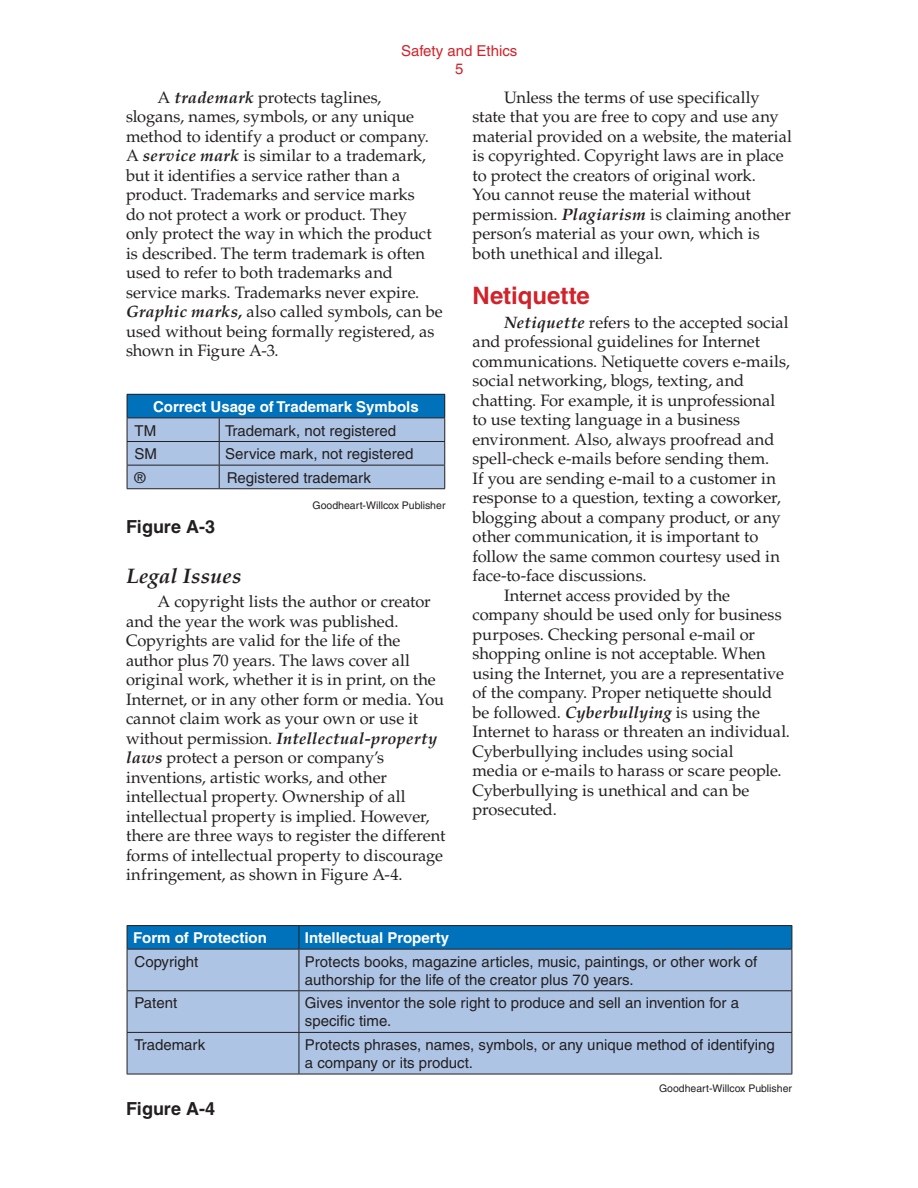
<style>
.page{position:relative;width:918px;height:1188px;background:#fff}
.page>*{position:absolute;margin:0;border:0;box-sizing:border-box;transform-origin:0 0}
.t1{font:700 24px "Helvetica";letter-spacing:-.005em;color:#d1232a}
.t2{font:italic 700 21px "Palatino";letter-spacing:.015em;color:#231f20}
.t3{font:700 18px "Helvetica";color:#231f20}
.t4{font:16.5px/19.5px "Palatino";letter-spacing:-.005em;color:#231f20}
.t5{font:15px/18px "Helvetica";color:#231f20}
.t6{font:700 15px "Helvetica";color:#fff}
.t7{font:15px/18px "Helvetica";color:#d1232a;text-align:center}
.t8{font:10.5px "Helvetica";color:#231f20}
.s1{font-weight:700;font-style:italic}
</style>
<div class="page">
<hr style="left:127px;top:394px;width:92px;height:1px;background:#231f20">
<hr style="left:219px;top:394px;width:226px;height:1px;background:#231f20">
<svg style="left:127px;top:395px;width:318px;height:93px;background:#7ea9d3"></svg>
<hr style="left:127px;top:488px;width:92px;height:1px;background:#231f20">
<hr style="left:219px;top:488px;width:226px;height:1px;background:#231f20">
<div style="left:128px;top:950px;width:664px;height:124px;background:#adc4e5"></div>
<hr style="left:127px;top:925px;width:172px;height:1px;background:#231f20">
<hr style="left:127px;top:949px;width:172px;height:1px;background:#231f20">
<hr style="left:127px;top:950px;width:1px;height:40px;background:#231f20">
<hr style="left:299px;top:950px;width:1px;height:40px;background:#231f20">
<hr style="left:127px;top:990px;width:172px;height:1px;background:#231f20">
<hr style="left:127px;top:991px;width:1px;height:41px;background:#231f20">
<hr style="left:299px;top:991px;width:1px;height:41px;background:#231f20">
<hr style="left:127px;top:1032px;width:172px;height:1px;background:#231f20">
<hr style="left:127px;top:1033px;width:1px;height:41px;background:#231f20">
<hr style="left:299px;top:1033px;width:1px;height:41px;background:#231f20">
<hr style="left:127px;top:1074px;width:172px;height:1px;background:#231f20">
<hr style="left:299px;top:925px;width:493px;height:1px;background:#231f20">
<svg style="left:127px;top:926px;width:666px;height:23px;background:#0070b8"></svg>
<hr style="left:299px;top:949px;width:493px;height:1px;background:#231f20">
<hr style="left:792px;top:950px;width:1px;height:40px;background:#231f20">
<hr style="left:299px;top:990px;width:493px;height:1px;background:#231f20">
<hr style="left:792px;top:991px;width:1px;height:41px;background:#231f20">
<hr style="left:299px;top:1032px;width:493px;height:1px;background:#231f20">
<hr style="left:792px;top:1033px;width:1px;height:41px;background:#231f20">
<hr style="left:299px;top:1074px;width:493px;height:1px;background:#231f20">
<p class="t7" style="left:401px;top:41px;width:118px">Safety and Ethics<br>5</p>
<p class="t4" style="left:126px;top:88px;width:318px;text-indent:31px">A <span class="s1">trademark</span> protects taglines, slogans, names, symbols, or any unique method to identify a product or company.<br>A <span class="s1">service mark</span> is similar to a trademark, but it identifies a service rather than a product. Trademarks and service marks<br>do not protect a work or product. They only protect the way in which the product is described. The term trademark is often used to refer to both trademarks and service marks. Trademarks never expire.<br><span class="s1">Graphic marks,</span> also called symbols, can be used without being formally registered, as shown in Figure A-3.</p>
<p class="t4" style="left:473px;top:88px;width:321px;text-indent:31px">Unless the terms of use specifically state that you are free to copy and use any material provided on a website, the material is copyrighted. Copyright laws are in place to protect the creators of original work.<br>You cannot reuse the material without permission. <span class="s1">Plagiarism</span> is claiming another person’s material as your own, which is both unethical and illegal.</p>
<h1 class="t1" style="left:472px;top:281px;width:119px">Netiquette</h1>
<p class="t4" style="left:504px;top:313px;width:286px"><span class="s1">Netiquette</span> refers to the accepted social</p>
<p class="t4" style="left:473px;top:332px;width:289px">and professional guidelines for Internet</p>
<p class="t4" style="left:473px;top:352px;width:319px">communications. Netiquette covers e-mails,</p>
<p class="t4" style="left:473px;top:371px;width:273px">social networking, blogs, texting, and</p>
<p class="t4" style="left:473px;top:391px;width:304px">chatting. For example, it is unprofessional</p>
<p class="t4" style="left:473px;top:410px;width:269px">to use texting language in a business</p>
<p class="t4" style="left:473px;top:430px;width:303px">environment. Also, always proofread and</p>
<p class="t4" style="left:473px;top:449px;width:298px">spell-check e-mails before sending them.</p>
<p class="t4" style="left:473px;top:469px;width:305px">If you are sending e-mail to a customer in</p>
<p class="t4" style="left:473px;top:488px;width:310px">response to a question, texting a coworker,</p>
<p class="t4" style="left:473px;top:508px;width:310px">blogging about a company product, or any</p>
<p class="t4" style="left:473px;top:527px;width:287px">other communication, it is important to</p>
<p class="t4" style="left:473px;top:547px;width:309px">follow the same common courtesy used in</p>
<p class="t4" style="left:473px;top:566px;width:176px">face-to-face discussions.</p>
<p class="t4" style="left:504px;top:586px;width:228px">Internet access provided by the</p>
<p class="t4" style="left:473px;top:605px;width:311px">company should be used only for business</p>
<p class="t4" style="left:473px;top:625px;width:284px">purposes. Checking personal e-mail or</p>
<p class="t4" style="left:473px;top:644px;width:295px">shopping online is not acceptable. When</p>
<p class="t4" style="left:473px;top:664px;width:313px">using the Internet, you are a representative</p>
<p class="t4" style="left:473px;top:683px;width:301px">of the company. Proper netiquette should</p>
<p class="t4" style="left:473px;top:703px;width:289px">be followed. <span class="s1">Cyberbullying</span> is using the</p>
<p class="t4" style="left:473px;top:722px;width:319px">Internet to harass or threaten an individual.</p>
<p class="t4" style="left:473px;top:742px;width:263px">Cyberbullying includes using social</p>
<p class="t4" style="left:473px;top:761px;width:311px">media or e-mails to harass or scare people.</p>
<p class="t4" style="left:473px;top:781px;width:278px">Cyberbullying is unethical and can be</p>
<p class="t4" style="left:473px;top:800px;width:86px">prosecuted.</p>
<p class="t6" style="left:153px;top:397px;width:267px">Correct Usage of Trademark Symbols</p>
<p class="t5" style="left:135px;top:421px;width:23px">TM</p>
<p class="t5" style="left:225px;top:421px;width:172px">Trademark, not registered</p>
<p class="t5" style="left:135px;top:445px;width:24px">SM</p>
<p class="t5" style="left:225px;top:445px;width:190px">Service mark, not registered</p>
<p class="t5" style="left:135px;top:468px;width:13px">®</p>
<p class="t5" style="left:227px;top:468px;width:146px">Registered trademark</p>
<p class="t8" style="left:313px;top:499px;width:134px">Goodheart-Willcox Publisher</p>
<p class="t3" style="left:126px;top:515px;width:91px">Figure A-3</p>
<p class="t2" style="left:126px;top:564px;width:117px">Legal Issues</p>
<p class="t4" style="left:126px;top:592px;width:321px;text-indent:31px">A copyright lists the author or creator and the year the work was published.<br>Copyrights are valid for the life of the author plus 70 years. The laws cover all original work, whether it is in print, on the Internet, or in any other form or media. You cannot claim work as your own or use it without permission. <span class="s1">Intellectual-property laws</span> protect a person or company’s inventions, artistic works, and other intellectual property. Ownership of all intellectual property is implied. However, there are three ways to register the different forms of intellectual property to discourage infringement, as shown in Figure A-4.</p>
<p class="t6" style="left:133px;top:929px;width:135px">Form of Protection</p>
<p class="t6" style="left:305px;top:929px;width:146px">Intellectual Property</p>
<p class="t5" style="left:135px;top:952px;width:65px">Copyright</p>
<p class="t5" style="left:305px;top:952px;width:454px">Protects books, magazine articles, music, paintings, or other work of authorship for the life of the creator plus 70 years.</p>
<p class="t5" style="left:135px;top:994px;width:44px">Patent</p>
<p class="t5" style="left:305px;top:994px;width:436px">Gives inventor the sole right to produce and sell an invention for a specific time.</p>
<p class="t5" style="left:135px;top:1036px;width:72px">Trademark</p>
<p class="t5" style="left:305px;top:1036px;width:471px">Protects phrases, names, symbols, or any unique method of identifying a company or its product.</p>
<p class="t3" style="left:126px;top:1098px;width:91px">Figure A-4</p>
<p class="t8" style="left:659px;top:1082px;width:134px">Goodheart-Willcox Publisher</p>
</div>
